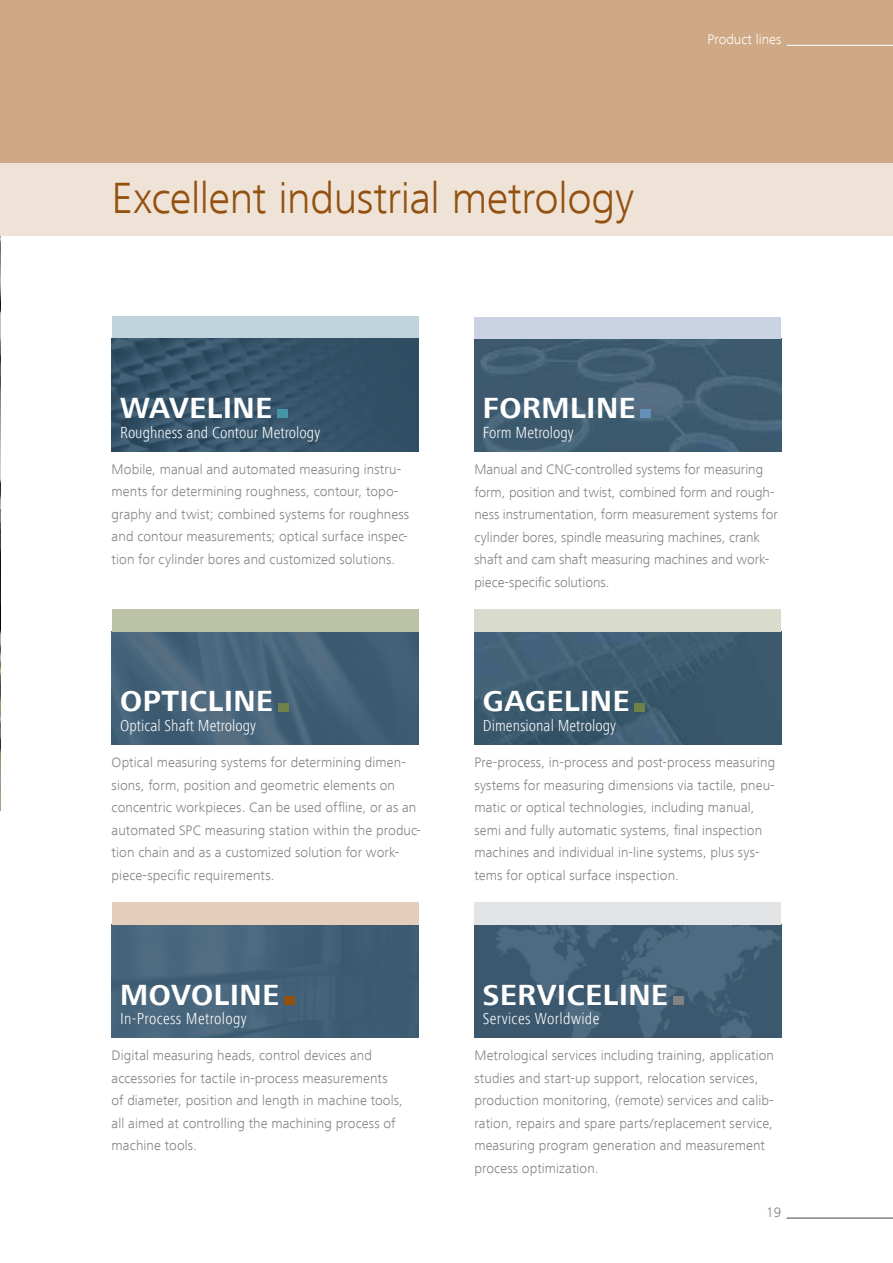
<style>
.page{position:relative;width:893px;height:1263px;background:#fff}
.page>*{position:absolute;margin:0;border:0;box-sizing:border-box;transform-origin:0 0}
.t1{font:300 45px "Frutiger Next LT";letter-spacing:-.01em;color:#935110}
.t2{font:700 30px "Frutiger Next LT";letter-spacing:.02em;color:#fff}
.t3{font:300 condensed 16.5px "Frutiger Next LT";color:#fff}
.t4{font:300 condensed 16.5px "Frutiger Next LT";letter-spacing:.02em;color:#fff}
.t5{font:300 14.25px/22.5px "Frutiger Next LT";letter-spacing:.005em;color:#808285}
.t6{font:300 14.25px "Frutiger Next LT";color:#fff}
</style>
<div class="page">
<div style="left:0;top:0;width:893px;height:163px;background:#cfa986"></div>
<div style="left:0;top:163px;width:893px;height:73px;background:#efe3d7"></div>
<hr style="left:787px;top:1218px;width:106px;height:1px;background:#808285">
<hr style="left:787px;top:45px;width:106px;height:1px;background:#fff">
<img style="left:474px;top:925px;width:307px;height:112px">
<img style="left:112px;top:338px;width:307px;height:113px">
<div style="left:112px;top:316px;width:307px;height:22px;background:#bfd4dc"></div>
<img style="left:474px;top:631px;width:307px;height:113px">
<img style="left:112px;top:925px;width:307px;height:112px">
<img style="left:474px;top:338px;width:307px;height:113px">
<div style="left:474px;top:317px;width:307px;height:21px;background:#c9d3e4"></div>
<img style="left:112px;top:631px;width:307px;height:113px">
<div style="left:474px;top:902px;width:307px;height:23px;background:#e2e3e4"></div>
<div style="left:474px;top:609px;width:307px;height:22px;background:#d9dccc"></div>
<div style="left:112px;top:902px;width:307px;height:23px;background:#e4ceba"></div>
<div style="left:112px;top:609px;width:307px;height:22px;background:#bbc2a6"></div>
<img style="left:0;top:508px;width:1px;height:302px">
<img style="left:0;top:236px;width:1px;height:272px">
<div style="left:673px;top:996px;width:11px;height:8px;background:#808285"></div>
<div style="left:277px;top:409px;width:11px;height:9px;background:#4694a7"></div>
<div style="left:634px;top:703px;width:11px;height:8px;background:#6f8149"></div>
<div style="left:284px;top:996px;width:11px;height:8px;background:#935110"></div>
<div style="left:640px;top:409px;width:11px;height:9px;background:#668fba"></div>
<div style="left:278px;top:703px;width:11px;height:8px;background:#6f8149"></div>
<h1 class="t1" style="left:112px;top:173px;width:524px">Excellent industrial metrology</h1>
<p class="t6" style="left:708px;top:32px;width:75px">Product lines</p>
<h2 class="t2" style="left:120px;top:391px;width:67px">WAVELINE</h2>
<p class="t3" style="left:120px;top:423px;width:201px">Roughness and Contour Metrology</p>
<p class="t5" style="left:112px;top:458px;width:299px">Mobile, manual and automated measuring instru&shy;ments for determining roughness, contour, topo&shy;graphy and twist; combined systems for roughness and contour measurements; optical surface inspec&shy;tion for cylinder bores and customized solutions.</p>
<h2 class="t2" style="left:120px;top:684px;width:105px">OPTICLINE</h2>
<p class="t3" style="left:120px;top:716px;width:137px">Optical Shaft Metrology</p>
<p class="t5" style="left:112px;top:751px;width:310px">Optical measuring systems for determining dimen&shy;sions, form, position and geometric elements on concentric workpieces. Can be used offline, or as an automated SPC measuring station within the produc&shy;tion chain and as a customized solution for work&shy;piece-specific requirements.</p>
<h2 class="t2" style="left:120px;top:978px;width:48px">MOVOLINE</h2>
<p class="t4" style="left:120px;top:1009px;width:128px">In-Process Metrology</p>
<h2 class="t2" style="left:483px;top:391px;width:104px">FORMLINE</h2>
<p class="t3" style="left:483px;top:423px;width:92px">Form Metrology</p>
<p class="t5" style="left:474px;top:458px;width:305px">Manual and CNC-controlled systems for measuring form, position and twist, combined form and rough&shy;ness instrumentation, form measurement systems for cylinder bores, spindle measuring machines, crank shaft and cam shaft measuring machines and work&shy;piece-specific solutions.</p>
<h2 class="t2" style="left:483px;top:684px;width:81px">GAGELINE</h2>
<p class="t3" style="left:483px;top:716px;width:135px">Dimensional Metrology</p>
<p class="t5" style="left:474px;top:751px;width:302px">Pre-process, in-process and post-process measuring systems for measuring dimensions via tactile, pneu&shy;matic or optical technologies, including manual, semi and fully automatic systems, final inspection machines and individual in-line systems, plus sys&shy;tems for optical surface inspection.</p>
<h2 class="t2" style="left:483px;top:978px;width:120px">SERVICELINE</h2>
<p class="t4" style="left:483px;top:1009px;width:118px">Services Worldwide</p>
<p class="t5" style="left:112px;top:1044px;width:293px">Digital measuring heads, control devices and accessories for tactile in-process measurements of diameter, position and length in machine tools, all aimed at controlling the machining process of machine tools.</p>
<p class="t5" style="left:474px;top:1044px;width:301px">Metrological services including training, application studies and start-up support, relocation services, production monitoring, (remote) services and calib&shy;ration, repairs and spare parts/replacement service, measuring program generation and measurement process optimization.</p>
<p class="t5" style="left:766px;top:1201px;width:17px">19</p>
</div>
